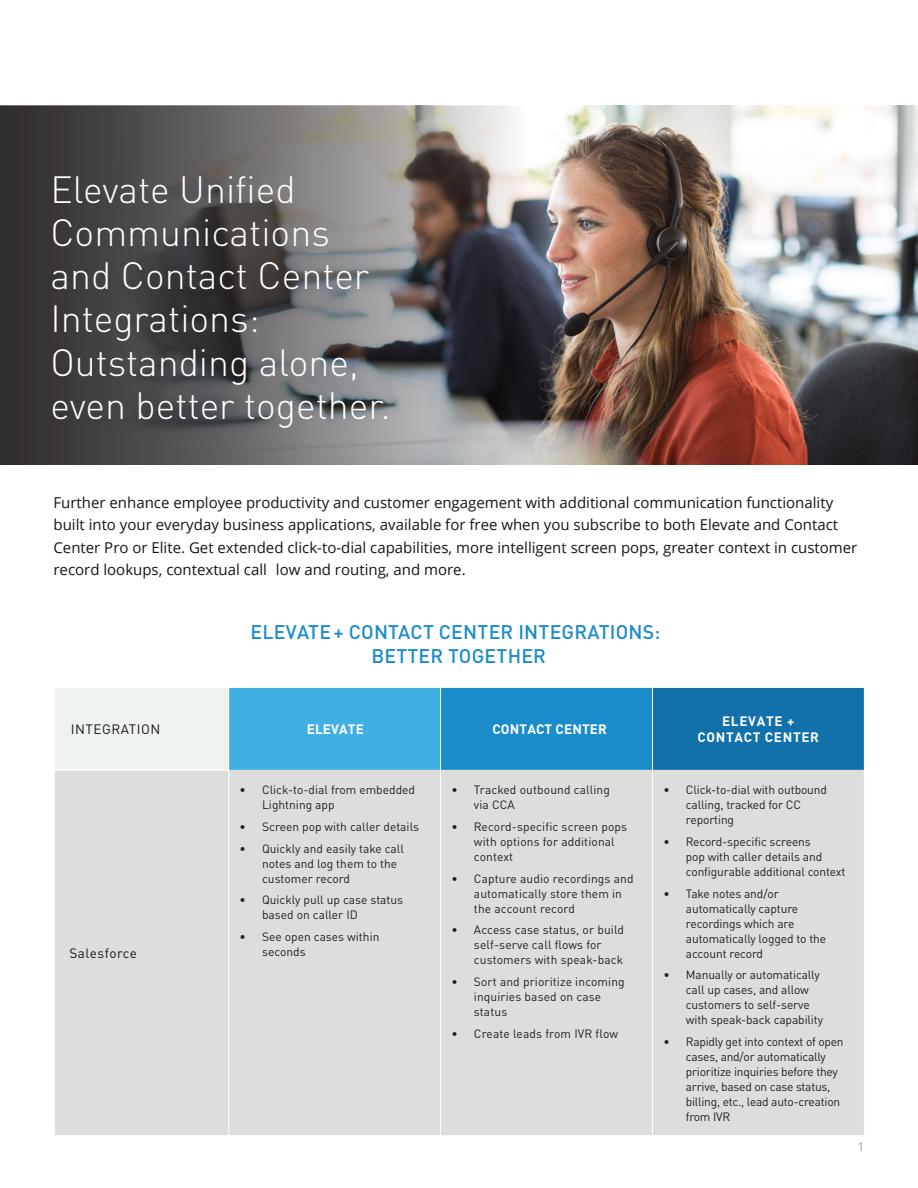
<style>
.page{position:relative;width:918px;height:1188px;background:#fff}
.page>*{position:absolute;margin:0;border:0;box-sizing:border-box;transform-origin:0 0}
.Paragraph_Style_1{font:300 37.5px/43.2px "DINOT";color:#fff}
.t1{font:500 19.5px/23.4px "DINOT";letter-spacing:.01em;color:#1a8ccc;text-align:center}
.t2{font:15px/22.5px "Open Sans";color:#161517}
.t3{font:13.5px "DINOT";letter-spacing:.04em;color:#171717}
.Header_4{font:700 13.5px/16.2px "DINOT";letter-spacing:.05em;color:#fff;text-align:center}
.Header_4-2{font:700 13.5px "DINOT";letter-spacing:.01em;color:#fff}
.t4{font:12px/15px "DINOT";letter-spacing:-.01em;color:#231f20}
.t5{font:12px/15px "DINOT";letter-spacing:.01em;color:#231f20}
.Body{font:12px "DINOT";color:#929291}
</style>
<div class="page">
<img style="left:638px;top:105px;width:280px;height:360px">
<img style="left:0;top:105px;width:638px;height:360px">
<div style="left:54px;top:687px;width:175px;height:83px;background:#eff2f3"></div>
<div style="left:229px;top:687px;width:212px;height:83px;background:#3fb0e1"></div>
<div style="left:441px;top:687px;width:211px;height:83px;background:#1a8ccc"></div>
<div style="left:652px;top:687px;width:212px;height:83px;background:#1270aa"></div>
<div style="left:55px;top:770px;width:809px;height:365px;background:#dddddb"></div>
<hr style="left:54px;top:687px;width:175px;height:1px;background:#fff">
<hr style="left:54px;top:688px;width:1px;height:81px;background:#fff">
<hr style="left:228px;top:688px;width:1px;height:81px;background:#fff">
<hr style="left:228px;top:771px;width:1px;height:364px;background:#fff">
<hr style="left:440px;top:770px;width:1px;height:365px;background:#fff">
<hr style="left:652px;top:770px;width:1px;height:365px;background:#fff">
<hr style="left:229px;top:687px;width:212px;height:1px;background:#fff">
<hr style="left:441px;top:687px;width:211px;height:1px;background:#fff">
<hr style="left:440px;top:688px;width:1px;height:82px;background:#fff">
<hr style="left:652px;top:687px;width:213px;height:1px;background:#fff">
<hr style="left:652px;top:688px;width:1px;height:82px;background:#fff">
<hr style="left:54px;top:769px;width:175px;height:2px;background:#fff">
<p class="Paragraph_Style_1" style="left:50px;top:167px;width:342px">Elevate Unified<br>Communications and Contact Center<br>Integrations:<br>Outstanding alone, even better together.</p>
<p class="t2" style="left:53px;top:491px;width:805px">Further enhance employee productivity and customer engagement with additional communication functionality built into your everyday business applications, available for free when you subscribe to both Elevate and Contact Center Pro or Elite. Get extended click-to-dial capabilities, more intelligent screen pops, greater context in customer record lookups, contextual call low and routing, and more.</p>
<p class="t1" style="left:251px;top:620px;width:411px">ELEVATE+ CONTACT CENTER INTEGRATIONS:<br>BETTER TOGETHER</p>
<p class="t3" style="left:71px;top:720px;width:91px">INTEGRATION</p>
<p class="Header_4-2" style="left:307px;top:720px;width:59px">ELEVATE</p>
<p class="Header_4-2" style="left:492px;top:720px;width:116px">CONTACT CENTER</p>
<p class="Header_4" style="left:697px;top:712px;width:123px">ELEVATE +<br>CONTACT CENTER</p>
<p class="t3" style="left:69px;top:945px;width:69px">Salesforce</p>
<p class="t4" style="left:262px;top:782px;width:155px;text-indent:-22px">• Click-to-dial from embedded<br>Lightning app</p>
<p class="t4" style="left:240px;top:819px;width:181px">• Screen pop with caller details</p>
<p class="t4" style="left:262px;top:840px;width:143px;text-indent:-22px">• Quickly and easily take call notes and log them to the customer record</p>
<p class="t4" style="left:262px;top:892px;width:143px;text-indent:-22px">• Quickly pull up case status based on caller ID</p>
<p class="t4" style="left:262px;top:929px;width:119px;text-indent:-22px">• See open cases within seconds</p>
<p class="t5" style="left:474px;top:782px;width:138px;text-indent:-22px">• Tracked outbound calling via CCA</p>
<p class="t5" style="left:474px;top:819px;width:155px;text-indent:-22px">• Record-specific screen pops with options for additional context</p>
<p class="t5" style="left:474px;top:870px;width:161px;text-indent:-22px">• Capture audio recordings and automatically store them in the account record</p>
<p class="t5" style="left:474px;top:922px;width:152px;text-indent:-22px">• Access case status, or build self-serve call flows for customers with speak-back</p>
<p class="t5" style="left:474px;top:974px;width:152px;text-indent:-22px">• Sort and prioritize incoming inquiries based on case status</p>
<p class="t5" style="left:451px;top:1026px;width:168px">• Create leads from IVR flow</p>
<p class="t4" style="left:686px;top:782px;width:143px;text-indent:-22px">• Click-to-dial with outbound calling, tracked for CC reporting</p>
<p class="t4" style="left:686px;top:834px;width:161px;text-indent:-22px">• Record-specific screens<br>pop with caller details and configurable additional context</p>
<p class="t4" style="left:686px;top:885px;width:142px;text-indent:-22px">• Take notes and/or automatically capture recordings which are automatically logged to the account record</p>
<p class="t4" style="left:686px;top:967px;width:139px;text-indent:-22px">• Manually or automatically call up cases, and allow customers to self-serve with speak-back capability</p>
<p class="t4" style="left:686px;top:1034px;width:159px;text-indent:-22px">• Rapidly get into context of open cases, and/or automatically prioritize inquiries before they arrive, based on case status, billing, etc., lead auto-creation from IVR</p>
<p class="Body" style="left:858px;top:1139px;width:8px">1</p>
</div>
